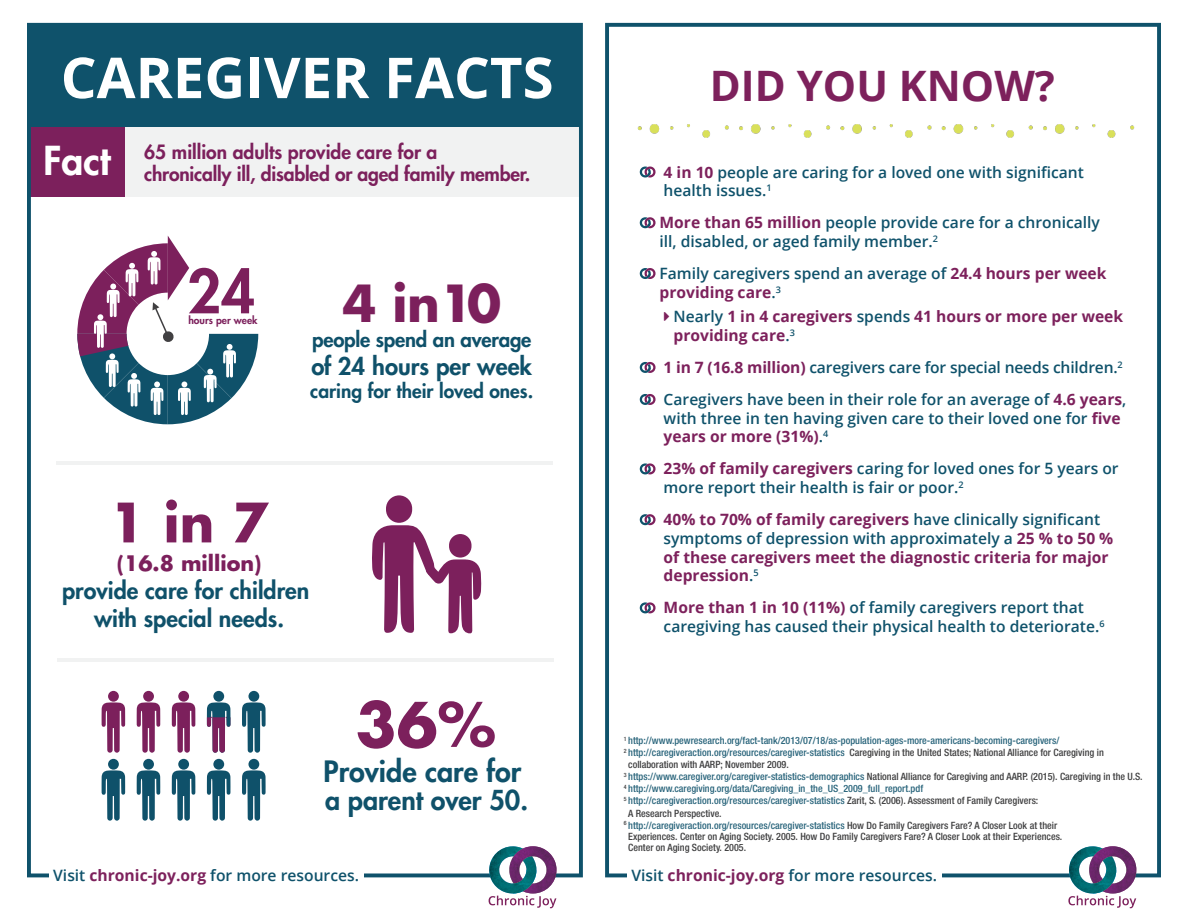
<style>
.page{position:relative;width:1188px;height:918px;background:#fff}
.page>*{position:absolute;margin:0;border:0;box-sizing:border-box;transform-origin:0 0}
.t1{font:700 59.85px "Futura";color:#7c205c}
.t2{font:800 58.95px "Futura";color:#7c205c}
.t3{font:700 56.4px "Open Sans";color:#fff}
.t4{font:700 52.8px "Futura";color:#7c205c}
.t5{font:700 49.65px "Futura";color:#7c205c}
.t6{font:700 42px "Open Sans";color:#7d215c}
.t7{font:800 38.85px "Futura";color:#fff}
.t8{font:800 28.65px "Futura";color:#0f516a}
.t9{font:800 26.7px "Futura";color:#0f516a}
.t10{font:800 23.85px "Futura";color:#0f516a}
.t11{font:800 23.25px/27.9px "Futura";color:#0f516a;text-align:center}
.t12{font:700 20.7px "Futura";color:#7c205c}
.t13{font:800 20.25px "Futura";letter-spacing:-.01em;color:#0f516a}
.t14{font:800 19.2px/22.4px "Futura";letter-spacing:-.01em;color:#7c205c}
.t15{font:800 19.2px "Futura";color:#0f516a}
.t16{font:600 15.6px/18.8px "Open Sans";color:#0f526b}
.t17{font:700 15.6px/18.8px "Open Sans";color:#7d215c}
.t18{font:800 10.35px "Futura";color:#7c205c}
.t19{font:500 condensed 10.05px/12.1px "Helvetica Neue";color:#3e3e3f}
.t20{font:500 condensed 10.05px "Helvetica Neue";color:#27637a}
.s1{font-weight:700;color:#7d215c}
.s2{font-weight:600;color:#0f526b}
.s3{color:#27637a}
</style>
<div class="page">
<div style="left:125px;top:125px;width:454px;height:71px;background:#f1f2f2"></div>
<div style="left:30px;top:125px;width:95px;height:71px;background:#7c205c"></div>
<div style="left:108px;top:691px;width:11px;height:11px;background:#7c205c;border-radius:50%"></div>
<svg style="left:102px;top:702px;width:24px;height:51px"></svg>
<div style="left:143px;top:691px;width:11px;height:11px;background:#7c205c;border-radius:50%"></div>
<svg style="left:137px;top:702px;width:24px;height:51px"></svg>
<div style="left:178px;top:691px;width:11px;height:11px;background:#7c205c;border-radius:50%"></div>
<svg style="left:172px;top:702px;width:24px;height:51px"></svg>
<div style="left:213px;top:691px;width:11px;height:11px;background:#0f516a;border-radius:50%"></div>
<svg style="left:207px;top:702px;width:24px;height:51px"></svg>
<div style="left:248px;top:691px;width:11px;height:11px;background:#0f516a;border-radius:50%"></div>
<svg style="left:242px;top:702px;width:24px;height:51px"></svg>
<div style="left:108px;top:759px;width:11px;height:11px;background:#0f516a;border-radius:50%"></div>
<svg style="left:102px;top:770px;width:24px;height:51px"></svg>
<div style="left:143px;top:759px;width:11px;height:11px;background:#0f516a;border-radius:50%"></div>
<svg style="left:137px;top:770px;width:24px;height:51px"></svg>
<div style="left:178px;top:759px;width:11px;height:11px;background:#0f516a;border-radius:50%"></div>
<svg style="left:172px;top:770px;width:24px;height:51px"></svg>
<div style="left:213px;top:759px;width:11px;height:11px;background:#0f516a;border-radius:50%"></div>
<svg style="left:207px;top:770px;width:24px;height:51px"></svg>
<div style="left:248px;top:759px;width:11px;height:11px;background:#0f516a;border-radius:50%"></div>
<svg style="left:242px;top:770px;width:24px;height:51px"></svg>
<svg style="left:77px;top:236px;width:181px;height:188px"></svg>
<div style="left:386px;top:495px;width:26px;height:28px;background:#7c205c;border-radius:13px"></div>
<svg style="left:372px;top:525px;width:109px;height:109px"></svg>
<hr style="left:57px;top:461px;width:496px;height:4px;background:#f1f2f2">
<hr style="left:57px;top:658px;width:497px;height:4px;background:#f1f2f2">
<div style="left:29px;top:25px;width:553px;height:102px;background:#0f526b"></div>
<div style="left:27px;top:23px;width:556px;height:854px;border:4px solid #0f526b"></div>
<div style="left:49px;top:869px;width:315px;height:13px;background:#fff"></div>
<img style="left:637px;top:124px;width:498px;height:14px">
<svg style="left:640px;top:167px;width:16px;height:11px"></svg>
<svg style="left:640px;top:217px;width:16px;height:11px"></svg>
<svg style="left:640px;top:268px;width:16px;height:11px"></svg>
<svg style="left:640px;top:362px;width:16px;height:11px"></svg>
<svg style="left:640px;top:394px;width:16px;height:11px"></svg>
<svg style="left:640px;top:463px;width:16px;height:11px"></svg>
<svg style="left:640px;top:514px;width:16px;height:11px"></svg>
<svg style="left:640px;top:602px;width:16px;height:11px"></svg>
<div style="left:605px;top:23px;width:556px;height:854px;border:4px solid #0f526b"></div>
<div style="left:627px;top:869px;width:315px;height:13px;background:#fff"></div>
<svg style="left:489px;top:895px;width:67px;height:13px"></svg>
<img style="left:488px;top:846px;width:70px;height:48px">
<svg style="left:1068px;top:895px;width:68px;height:13px"></svg>
<img style="left:1068px;top:846px;width:70px;height:48px">
<p class="t3" style="left:61px;top:38px;width:494px">CAREGIVER FACTS</p>
<p class="t7" style="left:43px;top:135px;width:68px">Fact</p>
<p class="t14" style="left:144px;top:140px;width:388px">65 million adults provide care for a<br>chronically ill, disabled or aged family member.</p>
<p class="t2" style="left:187px;top:252px;width:70px">24</p>
<p class="t18" style="left:188px;top:313px;width:71px">hours per week</p>
<p class="t5" style="left:342px;top:269px;width:160px">4 in10</p>
<p class="t13" style="left:312px;top:326px;width:221px">people spend an average</p>
<p class="t10" style="left:311px;top:351px;width:222px">of 24 hours per week</p>
<p class="t15" style="left:310px;top:378px;width:224px">caring for their loved ones.</p>
<p class="t4" style="left:109px;top:486px;width:161px">1 in 7</p>
<p class="t12" style="left:117px;top:549px;width:146px">(16.8 million)</p>
<p class="t11" style="left:62px;top:576px;width:249px">provide care for children with special needs.</p>
<p class="t1" style="left:356px;top:683px;width:142px">36%</p>
<p class="t8" style="left:324px;top:753px;width:199px">Provide care for</p>
<p class="t9" style="left:325px;top:782px;width:205px">a parent over 50.</p>
<p class="t16" style="left:53px;top:866px;width:307px">Visit <span class="s1">chronic-joy.org</span> for more resources.</p>
<p class="t6" style="left:710px;top:56px;width:347px">DID YOU KNOW?</p>
<p class="t16" style="left:664px;top:162px;width:422px"><span class="s1">4 in 10</span> people are caring for a loved one with significant health issues.<sup>1</sup></p>
<p class="t16" style="left:660px;top:213px;width:442px"><span class="s1">More than 65 million</span> people provide care for a chronically ill, disabled, or aged family member.<sup>2</sup></p>
<p class="t16" style="left:660px;top:264px;width:448px">Family caregivers spend an average of <span class="s1">24.4 hours per week providing care</span>.<sup>3</sup></p>
<p class="t17" style="left:674px;top:307px;width:451px"><span class="s2">Nearly</span> 1 in 4 caregivers <span class="s2">spends</span> 41 hours or more per week providing care<span class="s2">.</span><sup>3</sup></p>
<p class="t16" style="left:664px;top:358px;width:461px"><span class="s1">1 in 7 (16.8 million)</span> caregivers care for special needs children.<sup>2</sup></p>
<p class="t16" style="left:664px;top:390px;width:464px">Caregivers have been in their role for an average of <span class="s1">4.6 years</span>, with three in ten having given care to their loved one for <span class="s1">five years or more (31%)</span>.<sup>4</sup></p>
<p class="t16" style="left:664px;top:459px;width:456px"><span class="s1">23% of family caregivers</span> caring for loved ones for 5 years or more report their health is fair or poor.<sup>2</sup></p>
<p class="t17" style="left:664px;top:510px;width:451px">40% to 70% of family caregivers <span class="s2">have clinically significant symptoms of depression with approximately a</span> 25 % to 50 % of these caregivers meet the diagnostic criteria for major depression<span class="s2">.</span><sup>5</sup></p>
<p class="t16" style="left:664px;top:598px;width:442px"><span class="s1">More than 1 in 10 (11%)</span> of family caregivers report that caregiving has caused their physical health to deteriorate.<sup>6</sup></p>
<p class="t20" style="left:624px;top:734px;width:437px"><sup>1</sup> http://www.pewresearch.org/fact-tank/2013/07/18/as-population-ages-more-americans-becoming-caregivers/</p>
<p class="t19" style="left:628px;top:746px;width:477px;text-indent:-4px"><sup>2</sup> <span class="s3">http://caregiveraction.org/resources/caregiver-statistics</span> Caregiving in the United States; National Alliance for Caregiving in collaboration with AARP; November 2009.</p>
<p class="t19" style="left:624px;top:771px;width:520px"><sup>3</sup> <span class="s3">https://www.caregiver.org/caregiver-statistics-demographics</span> National Alliance for Caregiving and AARP. (2015). Caregiving in the U.S.</p>
<p class="t20" style="left:624px;top:783px;width:301px"><sup>4</sup> http://www.caregiving.org/data/Caregiving_in_the_US_2009_full_report.pdf</p>
<p class="t19" style="left:628px;top:795px;width:412px;text-indent:-4px"><sup>5</sup> <span class="s3">http://caregiveraction.org/resources/caregiver-statistics</span> Zarit, S. (2006). Assessment of Family Caregivers:<br>A Research Perspective.</p>
<p class="t19" style="left:628px;top:819px;width:436px;line-height:11.4px;text-indent:-4px"><sup>6</sup> <span class="s3">http://caregiveraction.org/resources/caregiver-statistics</span> How Do Family Caregivers Fare? A Closer Look at their<br>Experiences. Center on Aging Society. 2005. How Do Family Caregivers Fare? A Closer Look at their Experiences.<br>Center on Aging Society. 2005.</p>
<p class="t16" style="left:631px;top:866px;width:307px">Visit <span class="s1">chronic-joy.org</span> for more resources.</p>
</div>
